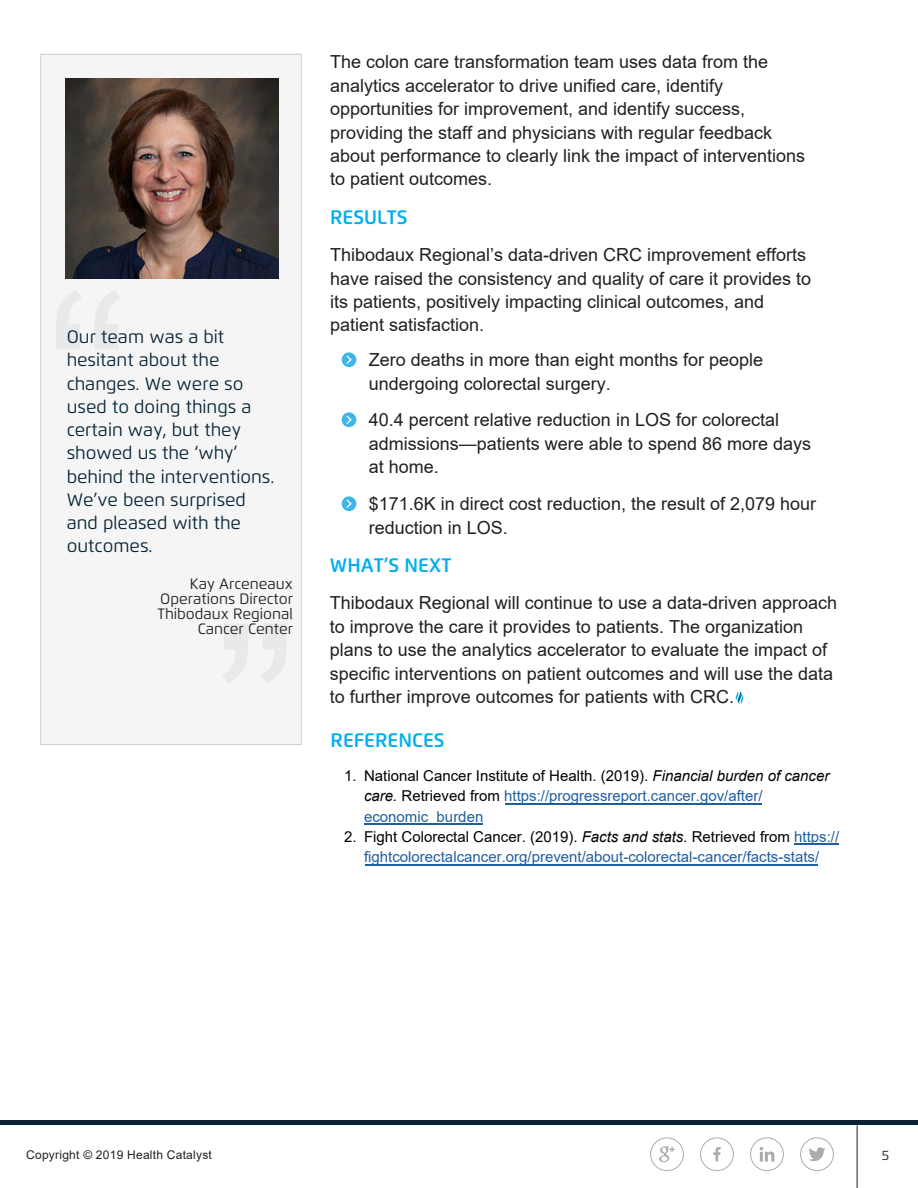
<style>
.page{position:relative;width:918px;height:1188px;background:#fff}
.page>*{position:absolute;margin:0;border:0;box-sizing:border-box;transform-origin:0 0}
.Body_Copy{font:600 19.5px "Flexo";color:#00aeef}
.Body_Copy-2{font:18px/23.4px "Arial";color:#231f20}
.t1{font:18px/23.2px "Flexo";color:#062437}
.t2{font:15px/20.1px "Arial";color:#205e9f}
.t3{font:15px/15px "Flexo";color:#231f20;text-align:right}
.t4{font:13.5px "Flexo";color:#231f20}
.t5{font:12px "Arial";letter-spacing:.02em;color:#231f20}
.s1{color:#000}
.s2{font-style:italic;color:#000}
</style>
<div class="page">
<svg style="left:659px;top:1146px;width:16px;height:16px"></svg>
<div style="left:650px;top:1137px;width:34px;height:34px;border:1px solid #aeaaa9;border-radius:50%"></div>
<hr style="left:857px;top:1125px;width:1px;height:63px;background:#062437">
<div style="left:0;top:1120px;width:918px;height:5px;background:#0a2334"></div>
<svg style="left:809px;top:1147px;width:17px;height:14px"></svg>
<div style="left:800px;top:1137px;width:34px;height:34px;border:1px solid #aeaaa9;border-radius:50%"></div>
<svg style="left:713px;top:1147px;width:8px;height:14px"></svg>
<div style="left:700px;top:1137px;width:34px;height:34px;border:1px solid #aeaaa9;border-radius:50%"></div>
<svg style="left:760px;top:1147px;width:14px;height:15px"></svg>
<div style="left:750px;top:1137px;width:34px;height:34px;border:1px solid #aeaaa9;border-radius:50%"></div>
<div style="left:342px;top:352px;width:14px;height:15px;background:#3eb6e9;border-radius:50%"></div>
<svg style="left:346px;top:355px;width:6px;height:9px"></svg>
<div style="left:342px;top:412px;width:14px;height:15px;background:#3eb6e9;border-radius:50%"></div>
<svg style="left:346px;top:415px;width:6px;height:9px"></svg>
<div style="left:342px;top:496px;width:14px;height:15px;background:#3eb6e9;border-radius:50%"></div>
<svg style="left:346px;top:499px;width:6px;height:9px"></svg>
<svg style="left:736px;top:691px;width:7px;height:13px"></svg>
<div style="left:41px;top:54px;width:260px;height:690px;background:#f4f5f4"></div>
<svg style="left:56px;top:290px;width:64px;height:59px"></svg>
<svg style="left:223px;top:624px;width:63px;height:59px"></svg>
<div style="left:40px;top:54px;width:262px;height:691px;border:1px solid #cfd0d2"></div>
<hr style="left:365px;top:864px;width:453px;height:1px;background:#205e9f">
<hr style="left:794px;top:844px;width:45px;height:1px;background:#205e9f">
<hr style="left:364px;top:824px;width:119px;height:1px;background:#205e9f">
<hr style="left:505px;top:804px;width:257px;height:1px;background:#205e9f">
<img style="left:66px;top:79px;width:213px;height:200px">
<p class="t1" style="left:67px;top:325px;width:209px">Our team was a bit hesitant about the changes. We were so used to doing things a certain way, but they showed us the ‘why’ behind the interventions.<br>We’ve been surprised and pleased with the outcomes.</p>
<p class="t3" style="left:157px;top:577px;width:137px">Kay Arceneaux<br>Operations Director<br>Thibodaux Regional<br>Cancer Center</p>
<p class="Body_Copy-2" style="left:330px;top:50px;width:477px">The colon care transformation team uses data from the analytics accelerator to drive unified care, identify opportunities for improvement, and identify success, providing the staff and physicians with regular feedback about performance to clearly link the impact of interventions to patient outcomes.</p>
<p class="Body_Copy" style="left:330px;top:205px;width:79px">RESULTS</p>
<p class="Body_Copy-2" style="left:330px;top:243px;width:483px">Thibodaux Regional’s data-driven CRC improvement efforts have raised the consistency and quality of care it provides to its patients, positively impacting clinical outcomes, and patient satisfaction.</p>
<p class="Body_Copy-2" style="left:369px;top:348px;width:396px;text-indent:-24px">• Zero deaths in more than eight months for people undergoing colorectal surgery.</p>
<p class="Body_Copy-2" style="left:369px;top:408px;width:444px;text-indent:-24px">• 40.4 percent relative reduction in LOS for colorectal admissions—patients were able to spend 86 more days at home.</p>
<p class="Body_Copy-2" style="left:369px;top:492px;width:449px;text-indent:-24px">• $171.6K in direct cost reduction, the result of 2,079 hour reduction in LOS.</p>
<p class="Body_Copy" style="left:330px;top:553px;width:123px">WHAT’S NEXT</p>
<p class="Body_Copy-2" style="left:330px;top:591px;width:509px">Thibodaux Regional will continue to use a data-driven approach to improve the care it provides to patients. The organization plans to use the analytics accelerator to evaluate the impact of specific interventions on patient outcomes and will use the data to further improve outcomes for patients with CRC.</p>
<p class="Body_Copy" style="left:331px;top:729px;width:116px">REFERENCES</p>
<p class="t2" style="left:364px;top:766px;width:467px;text-indent:-20px"><span class="s1">1. National Cancer Institute of Health. (2019).</span> <span class="s2">Financial burden of cancer care.</span> <span class="s1">Retrieved from</span> https://progressreport.cancer.gov/after/ economic_burden</p>
<p class="t2" style="left:344px;top:826px;width:497px;text-align:center"><span class="s1">2. Fight Colorectal Cancer. (2019).</span> <span class="s2">Facts and stats.</span> <span class="s1">Retrieved from</span> https:// fightcolorectalcancer.org/prevent/about-colorectal-cancer/facts-stats/</p>
<p class="t5" style="left:26px;top:1146px;width:187px">Copyright © 2019 Health Catalyst</p>
<p class="t4" style="left:882px;top:1147px;width:9px">5</p>
</div>
